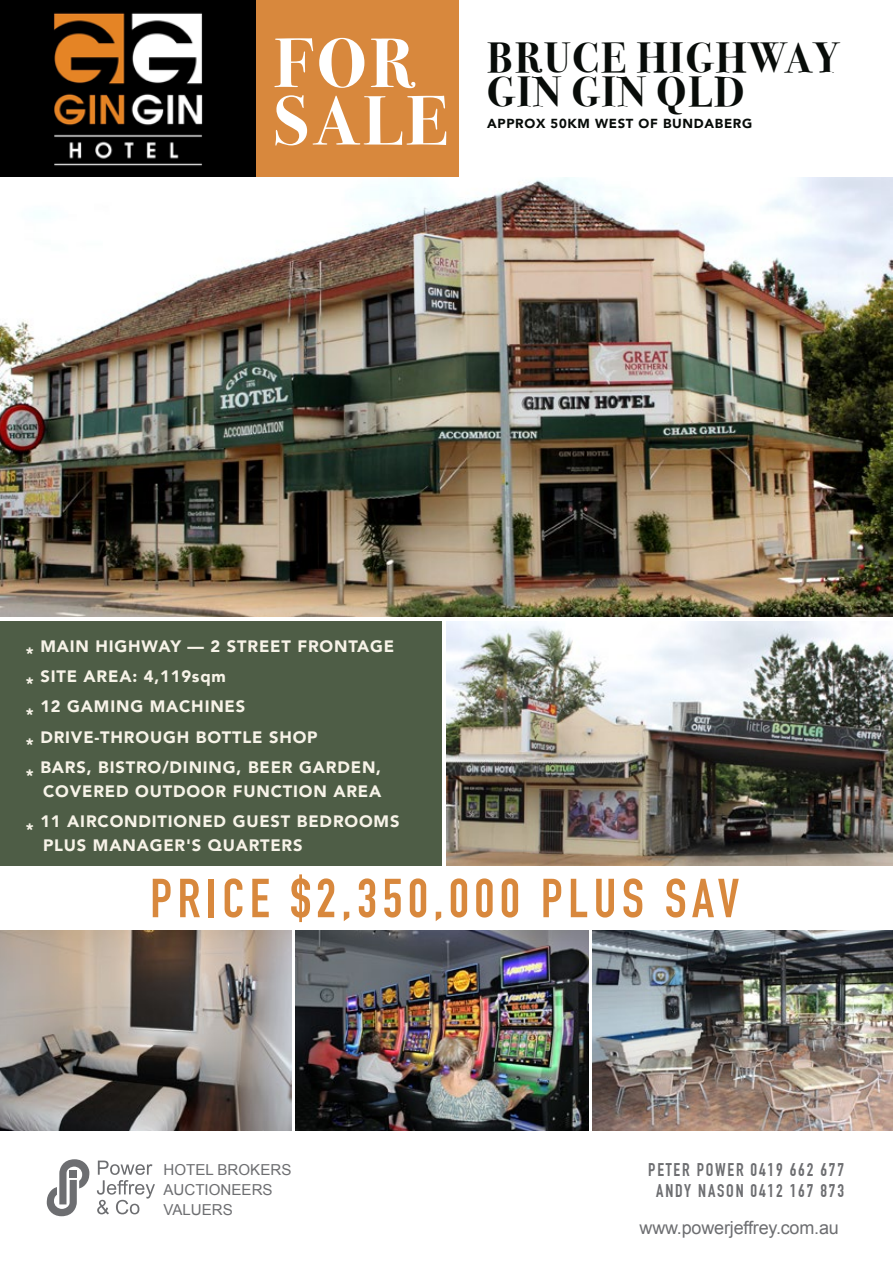
<style>
.page{position:relative;width:893px;height:1263px;background:#fff}
.page>*{position:absolute;margin:0;border:0;box-sizing:border-box;transform-origin:0 0}
.t1{font:700 70.05px/57.6px "Bodoni Svty Two ITCTT";letter-spacing:.05em;color:#fff}
.t2{font:700 54px "DIN Condensed";letter-spacing:.1em;color:#d8883d}
.t3{font:700 42px/34.7px "Bodoni Svty Two ITCTT";letter-spacing:.05em;color:#080c09}
.t4{font:700 18px/21px "DIN Condensed";letter-spacing:.1em;color:#6d6e71;text-align:center}
.t5{font:18px "Arial";letter-spacing:-.01em;color:#6d6e71}
.t6{font:900 16.5px/24px "Avenir";letter-spacing:.05em;color:#f7f3e8}
.t7{font:15.15px/20.1px "Arial";color:#6d6e71}
.t8{font:900 13.05px "Avenir";letter-spacing:.05em;color:#080c09}
</style>
<div class="page">
<img style="left:0;top:177px;width:893px;height:440px">
<div style="left:0;top:621px;width:442px;height:245px;background:#4e5d46"></div>
<img style="left:446px;top:621px;width:447px;height:245px">
<svg style="left:47px;top:1159px;width:42px;height:57px"></svg>
<div style="left:69px;top:1171px;width:8px;height:7px;background:#6d6e71"></div>
<svg style="left:97px;top:1160px;width:58px;height:54px"></svg>
<img style="left:0;top:931px;width:291px;height:200px">
<img style="left:296px;top:931px;width:292px;height:200px">
<img style="left:593px;top:931px;width:300px;height:200px">
<div style="left:256px;top:0;width:209px;height:177px;background:#d8883d"></div>
<div style="left:0;top:0;width:256px;height:177px;background:#000"></div>
<img style="left:54px;top:13px;width:149px;height:153px">
<div style="left:459px;top:0;width:434px;height:177px;background:#fff"></div>
<h1 class="t1" style="left:274px;top:29px;width:175px">FOR<br>SALE</h1>
<h3 class="t3" style="left:487px;top:37px;width:352px">BRUCE HIGHWAY<br>GIN GIN QLD</h3>
<p class="t8" style="left:487px;top:113px;width:267px">APPROX 50KM WEST OF BUNDABERG</p>
<p class="t6" style="left:26px;top:641px;width:9px">*</p>
<p class="t6" style="left:40px;top:633px;width:355px">MAIN HIGHWAY — 2 STREET FRONTAGE</p>
<p class="t6" style="left:26px;top:671px;width:9px">*</p>
<p class="t6" style="left:40px;top:664px;width:187px">SITE AREA: 4,119sqm</p>
<p class="t6" style="left:26px;top:702px;width:9px">*</p>
<p class="t6" style="left:40px;top:694px;width:206px">12 GAMING MACHINES</p>
<p class="t6" style="left:26px;top:732px;width:9px">*</p>
<p class="t6" style="left:40px;top:724px;width:279px">DRIVE-THROUGH BOTTLE SHOP</p>
<p class="t6" style="left:26px;top:762px;width:9px">*</p>
<p class="t6" style="left:40px;top:755px;width:342px">BARS, BISTRO/DINING, BEER GARDEN,<br>COVERED OUTDOOR FUNCTION AREA</p>
<p class="t6" style="left:26px;top:817px;width:9px">*</p>
<p class="t6" style="left:40px;top:809px;width:361px">11 AIRCONDITIONED GUEST BEDROOMS<br>PLUS MANAGER'S QUARTERS</p>
<h2 class="t2" style="left:150px;top:867px;width:591px">PRICE $2,350,000 PLUS SAV</h2>
<p class="t7" style="left:164px;top:1159px;width:129px">HOTEL BROKERS<br>AUCTIONEERS<br>VALUERS</p>
<p class="t4" style="left:648px;top:1160px;width:197px">PETER POWER 0419 662 677<br>ANDY NASON 0412 167 873</p>
<p class="t5" style="left:639px;top:1215px;width:201px">www.powerjeffrey.com.au</p>
</div>
